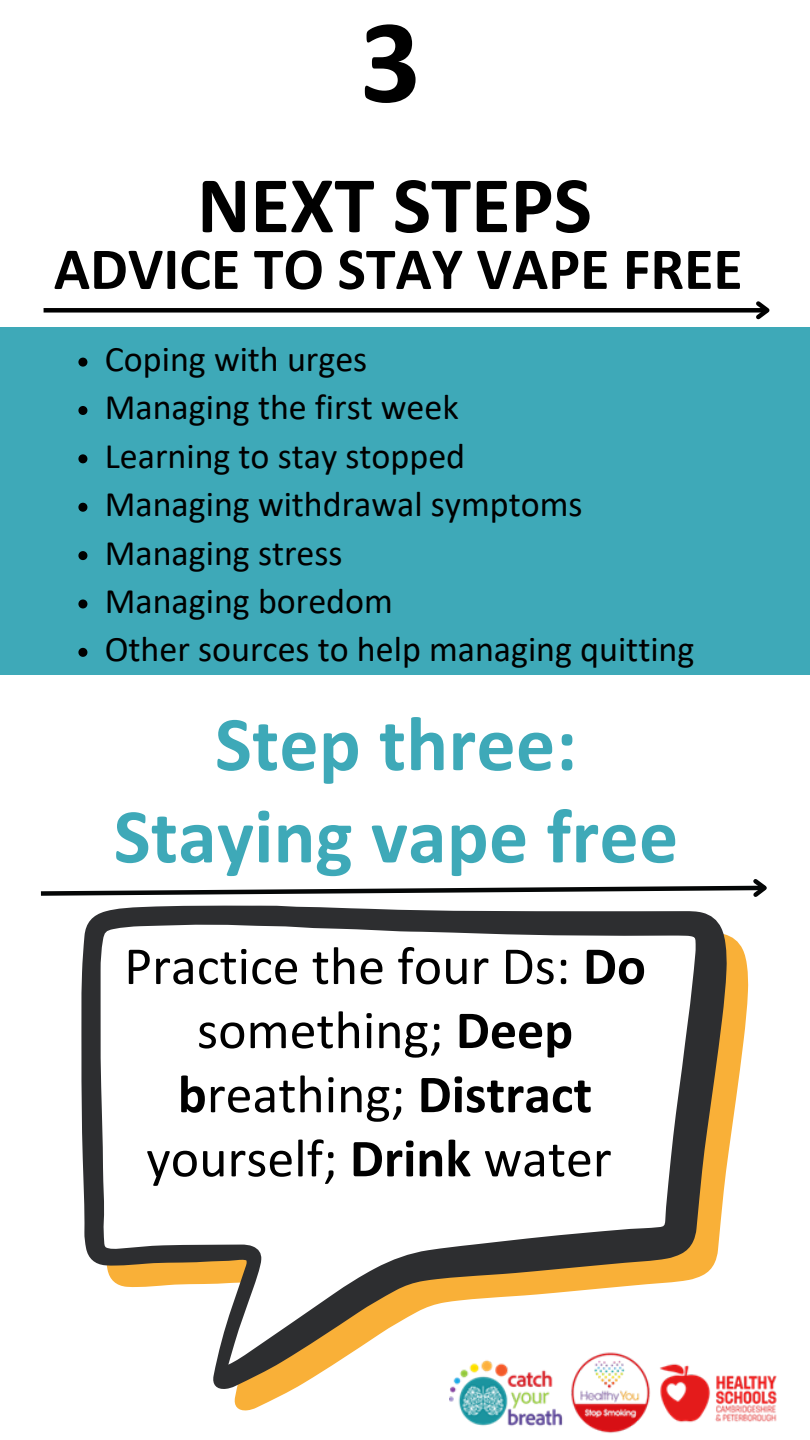
<style>
.page{position:relative;width:810px;height:1440px;background:#fff}
.page>*{position:absolute;margin:0;border:0;box-sizing:border-box;transform-origin:0 0}
.t1{font:700 120px "Calibri";color:#000}
.t2{font:700 81px "Calibri";color:#000}
.t3{font:700 78px/92.2px "Calibri";letter-spacing:.005em;color:#3ea9b8;text-align:center}
.t4{font:700 60px "Calibri";color:#000}
.t5{font:54px/64.2px "Calibri";color:#000;text-align:center}
.t6{font:36px "Calibri";color:#000}
.s1{font-weight:700}
</style>
<div class="page">
<img style="left:461px;top:1375px;width:316px;height:58px">
<div style="left:44px;top:308px;width:723px;height:5px;background:#000"></div>
<svg style="left:752px;top:301px;width:18px;height:19px"></svg>
<div style="left:0;top:327px;width:809px;height:347px;background:#3ea9b8"></div>
<svg style="left:234px;top:935px;width:514px;height:475px"></svg>
<svg style="left:81px;top:905px;width:646px;height:485px"></svg>
<svg style="left:100px;top:924px;width:596px;height:441px"></svg>
<svg style="left:78px;top:358px;width:9px;height:9px"></svg>
<svg style="left:78px;top:406px;width:9px;height:9px"></svg>
<svg style="left:78px;top:454px;width:9px;height:9px"></svg>
<svg style="left:78px;top:503px;width:9px;height:9px"></svg>
<svg style="left:78px;top:551px;width:9px;height:9px"></svg>
<svg style="left:78px;top:599px;width:9px;height:9px"></svg>
<svg style="left:78px;top:648px;width:9px;height:9px"></svg>
<svg style="left:40px;top:879px;width:727px;height:18px"></svg>
<h1 class="t1" style="left:360px;top:12px;width:62px">3</h1>
<h1 class="t2" style="left:197px;top:171px;width:396px">NEXT STEPS</h1>
<h3 class="t4" style="left:54px;top:244px;width:690px">ADVICE TO STAY VAPE FREE</h3>
<p class="t6" style="left:105px;top:344px;width:264px">Coping with urges</p>
<p class="t6" style="left:105px;top:392px;width:356px">Managing the first week</p>
<p class="t6" style="left:105px;top:441px;width:362px">Learning to stay stopped</p>
<p class="t6" style="left:105px;top:489px;width:479px">Managing withdrawal symptoms</p>
<p class="t6" style="left:105px;top:538px;width:239px">Managing stress</p>
<p class="t6" style="left:105px;top:586px;width:290px">Managing boredom</p>
<p class="t6" style="left:105px;top:634px;width:591px">Other sources to help managing quitting</p>
<p class="t3" style="left:114px;top:704px;width:566px">Step three:<br>Staying vape free</p>
<h2 class="t5" style="left:124px;top:938px;width:523px">Practice the four Ds: <span class="s1">Do </span>something; <span class="s1">Deep b</span>reathing; <span class="s1">Distract </span>yourself; <span class="s1">Drink</span> water</h2>
</div>
